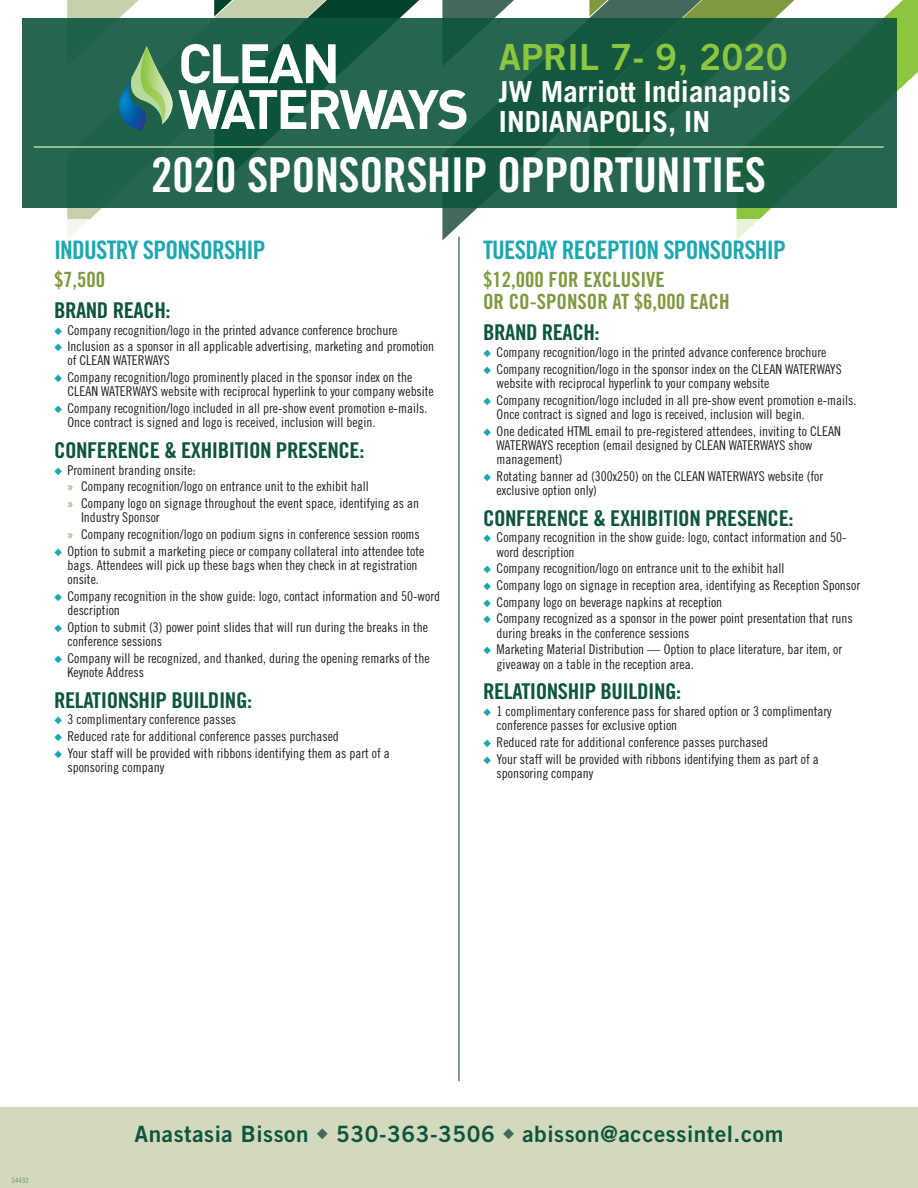
<style>
.page{position:relative;width:918px;height:1188px;background:#fff}
.page>*{position:absolute;margin:0;border:0;box-sizing:border-box;transform-origin:0 0}
.t1{font:48px "Trade Gothic LT Std Bd Cn 20";letter-spacing:-.01em;color:#fff}
.t2{font:36.15px "Trade Gothic LT Std Bd 2";color:#8bc63e}
.t3{font:700 28.95px/30px "Trade Gothic LT";color:#fff}
.t4{font:25.5px "Trade Gothic LT Std Bd Cn 20";letter-spacing:-.03em;color:#1ca8b1}
.t5{font:22.5px "Trade Gothic LT Std Bd 2";letter-spacing:.025em;color:#0e553e}
.t6{font:21.75px "Trade Gothic LT Std Bd Cn 20";letter-spacing:-.02em;color:#0e553e;scale:1.06 1}
.t7{font:21px/22.5px "Trade Gothic LT Std Bd Cn 20";color:#7f993f}
.t8{font:13.5px/14.2px "Trade Gothic LT Std Cn 18";color:#231f20}
.t9{font:7.5px "Trade Gothic LT Std Cn 18";letter-spacing:.025em;color:#738d80}
.s1{color:#1ca8b1}
.s2{font-family:"Myriad Pro";color:#7f993f}
.s3{color:#43695b}
</style>
<div class="page">
<div style="left:22px;top:18px;width:875px;height:189px;background:#266651"></div>
<svg style="left:67px;top:0;width:851px;height:240px"></svg>
<img style="left:139px;top:46px;width:5px;height:78px">
<img style="left:144px;top:46px;width:29px;height:78px">
<div style="left:0;top:1107px;width:918px;height:81px;background:#d2d9bc"></div>
<hr style="left:34px;top:146px;width:850px;height:2px;background:#b6da9d">
<div style="left:34px;top:219px;width:402px;height:35px;background:#fff"></div>
<div style="left:476px;top:219px;width:402px;height:35px;background:#fff"></div>
<hr style="left:458px;top:237px;width:2px;height:844px;background:#0e553e">
<h2 class="t2" style="left:499px;top:35px;width:290px">APRIL 7- 9, 2020</h2>
<h3 class="t3" style="left:499px;top:76px;width:293px">JW Marriott Indianapolis<br>INDIANAPOLIS, IN</h3>
<h1 class="t1" style="left:151px;top:146px;width:616px">2020 SPONSORSHIP OPPORTUNITIES</h1>
<h3 class="t4" style="left:54px;top:234px;width:213px">INDUSTRY SPONSORSHIP</h3>
<h3 class="t7" style="left:54px;top:268px;width:53px">$7,500</h3>
<h3 class="t6" style="left:54px;top:297px;width:111px">BRAND REACH:</h3>
<p class="t8" style="left:54px;top:322px;width:345px"><span class="s1">◆</span> Company recognition/logo in the printed advance conference brochure</p>
<p class="t8" style="left:68px;top:339px;width:368px;text-indent:-13px"><span class="s1">◆</span> Inclusion as a sponsor in all applicable advertising, marketing and promotion of CLEAN WATERWAYS</p>
<p class="t8" style="left:68px;top:370px;width:368px;text-indent:-13px"><span class="s1">◆</span> Company recognition/logo prominently placed in the sponsor index on the<br>CLEAN WATERWAYS website with reciprocal hyperlink to your company website</p>
<p class="t8" style="left:68px;top:401px;width:361px;text-indent:-13px"><span class="s1">◆</span> Company recognition/logo included in all pre-show event promotion e-mails.<br>Once contract is signed and logo is received, inclusion will begin.</p>
<h3 class="t6" style="left:54px;top:437px;width:294px">CONFERENCE &amp; EXHIBITION PRESENCE:</h3>
<p class="t8" style="left:68px;top:462px;width:353px;line-height:16.6px;text-indent:-13px"><span class="s1">◆</span> Prominent branding onsite:<br><span class="s2">»</span> Company recognition/logo on entrance unit to the exhibit hall<br><span class="s2">»</span> Company logo on signage throughout the event space, identifying as an</p>
<p class="t8" style="left:68px;top:509px;width:354px;line-height:16.6px;text-indent:14px">Industry Sponsor<br><span class="s2">»</span> Company recognition/logo on podium signs in conference session rooms</p>
<p class="t8" style="left:68px;top:544px;width:358px;text-indent:-13px"><span class="s1">◆</span> Option to submit a marketing piece or company collateral into attendee tote bags. Attendees will pick up these bags when they check in at registration onsite.</p>
<p class="t8" style="left:68px;top:589px;width:374px;text-indent:-13px"><span class="s1">◆</span> Company recognition in the show guide: logo, contact information and 50-word description</p>
<p class="t8" style="left:68px;top:620px;width:362px;text-indent:-13px"><span class="s1">◆</span> Option to submit (3) power point slides that will run during the breaks in the conference sessions</p>
<p class="t8" style="left:68px;top:651px;width:364px;text-indent:-13px"><span class="s1">◆</span> Company will be recognized, and thanked, during the opening remarks of the<br>Keynote Address</p>
<h3 class="t6" style="left:54px;top:687px;width:189px">RELATIONSHIP BUILDING:</h3>
<p class="t8" style="left:54px;top:712px;width:184px"><span class="s1">◆</span> 3 complimentary conference passes</p>
<p class="t8" style="left:54px;top:729px;width:286px"><span class="s1">◆</span> Reduced rate for additional conference passes purchased</p>
<p class="t8" style="left:68px;top:746px;width:324px;text-indent:-13px"><span class="s1">◆</span> Your staff will be provided with ribbons identifying them as part of a sponsoring company</p>
<h3 class="t4" style="left:483px;top:234px;width:304px">TUESDAY RECEPTION SPONSORSHIP</h3>
<h3 class="t7" style="left:483px;top:268px;width:248px">$12,000 FOR EXCLUSIVE<br>OR CO-SPONSOR AT $6,000 EACH</h3>
<h3 class="t6" style="left:483px;top:319px;width:111px">BRAND REACH:</h3>
<p class="t8" style="left:483px;top:345px;width:345px"><span class="s1">◆</span> Company recognition/logo in the printed advance conference brochure</p>
<p class="t8" style="left:497px;top:362px;width:347px;text-indent:-13px"><span class="s1">◆</span> Company recognition/logo in the sponsor index on the CLEAN WATERWAYS website with reciprocal hyperlink to your company website</p>
<p class="t8" style="left:497px;top:393px;width:361px;text-indent:-13px"><span class="s1">◆</span> Company recognition/logo included in all pre-show event promotion e-mails.<br>Once contract is signed and logo is received, inclusion will begin.</p>
<p class="t8" style="left:497px;top:424px;width:346px;text-indent:-13px"><span class="s1">◆</span> One dedicated HTML email to pre-registered attendees, inviting to CLEAN<br>WATERWAYS reception (email designed by CLEAN WATERWAYS show management)</p>
<p class="t8" style="left:497px;top:469px;width:328px;text-indent:-13px"><span class="s1">◆</span> Rotating banner ad (300x250) on the CLEAN WATERWAYS website (for exclusive option only)</p>
<h3 class="t6" style="left:483px;top:505px;width:294px">CONFERENCE &amp; EXHIBITION PRESENCE:</h3>
<p class="t8" style="left:497px;top:530px;width:352px;text-indent:-13px"><span class="s1">◆</span> Company recognition in the show guide: logo, contact information and 50- word description</p>
<p class="t8" style="left:483px;top:561px;width:303px"><span class="s1">◆</span> Company recognition/logo on entrance unit to the exhibit hall</p>
<p class="t8" style="left:483px;top:578px;width:379px"><span class="s1">◆</span> Company logo on signage in reception area, identifying as Reception Sponsor</p>
<p class="t8" style="left:483px;top:595px;width:241px"><span class="s1">◆</span> Company logo on beverage napkins at reception</p>
<p class="t8" style="left:497px;top:611px;width:358px;text-indent:-13px"><span class="s1">◆</span> Company recognized as a sponsor in the power point presentation that runs during breaks in the conference sessions</p>
<p class="t8" style="left:497px;top:642px;width:347px;text-indent:-13px"><span class="s1">◆</span> Marketing Material Distribution — Option to place literature, bar item, or giveaway on a table in the reception area.</p>
<h3 class="t6" style="left:483px;top:678px;width:189px">RELATIONSHIP BUILDING:</h3>
<p class="t8" style="left:497px;top:704px;width:337px;text-indent:-13px"><span class="s1">◆</span> 1 complimentary conference pass for shared option or 3 complimentary conference passes for exclusive option</p>
<p class="t8" style="left:483px;top:735px;width:286px"><span class="s1">◆</span> Reduced rate for additional conference passes purchased</p>
<p class="t8" style="left:497px;top:752px;width:324px;text-indent:-13px"><span class="s1">◆</span> Your staff will be provided with ribbons identifying them as part of a sponsoring company</p>
<p class="t9" style="left:12px;top:1175px;width:19px">34492</p>
<h3 class="t5" style="left:135px;top:1120px;width:650px">Anastasia Bisson <span class="s3">◆</span> 530-363-3506 <span class="s3">◆</span> abisson@accessintel.com</h3>
</div>
